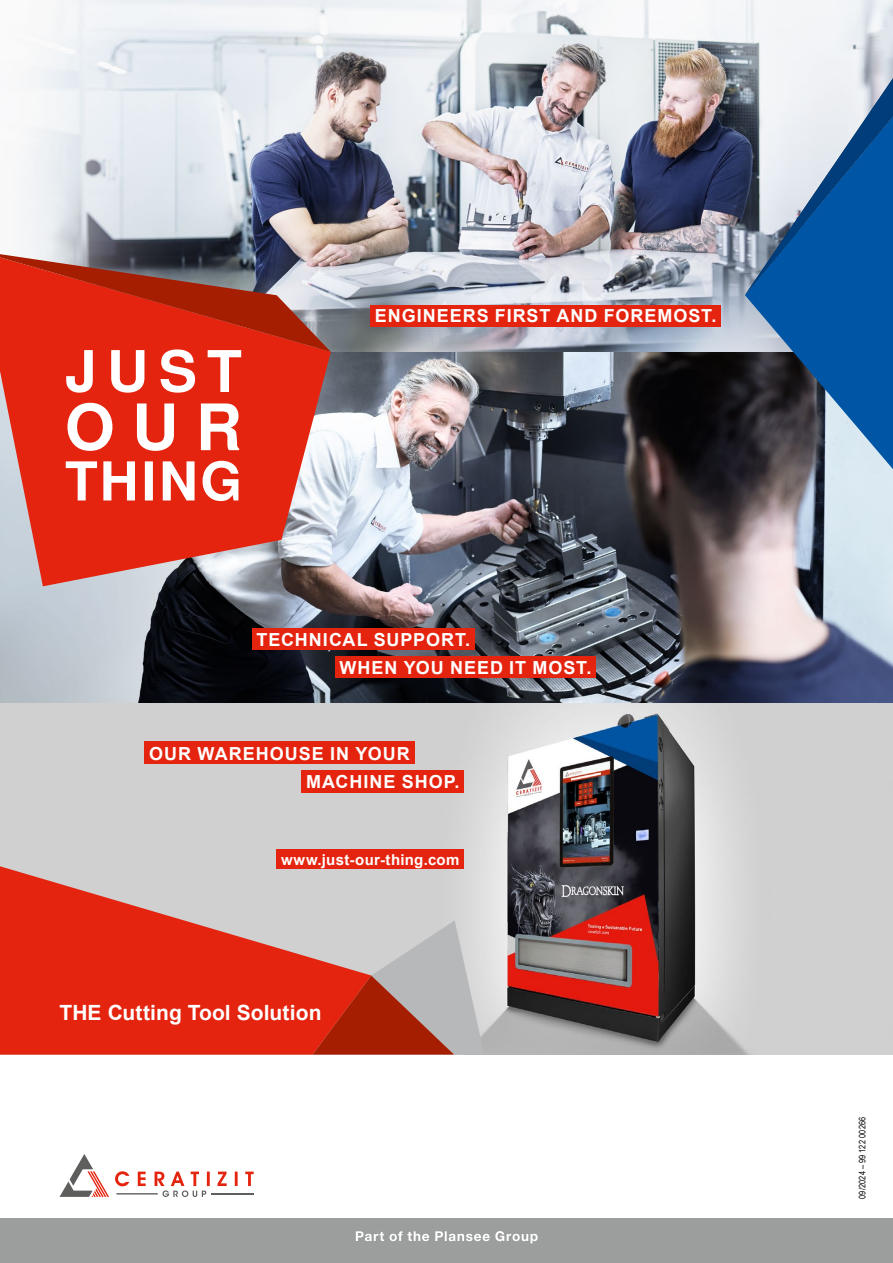
<style>
.page{position:relative;width:893px;height:1263px;background:#fff}
.page>*{position:absolute;margin:0;border:0;box-sizing:border-box;transform-origin:0 0}
.t1{font:700 21px "Arial";letter-spacing:.005em;color:#fff}
.t2{font:700 18px/28px "Arial";letter-spacing:.055em;color:#fff}
.t3{font:700 15px "Arial";letter-spacing:.02em;color:#fff}
.t4{font:9px "Arial Narrow";letter-spacing:.025em;color:#000}
</style>
<div class="page">
<div style="left:0;top:1218px;width:893px;height:45px;background:#9c9d9d"></div>
<svg style="left:356px;top:1231px;width:182px;height:12px"></svg>
<img style="left:0;top:0;width:893px;height:1054px">
<div style="left:252px;top:628px;width:223px;height:22px;background:#e4240e"></div>
<div style="left:335px;top:656px;width:261px;height:22px;background:#e4240e"></div>
<div style="left:370px;top:305px;width:351px;height:21px;background:#e4240e"></div>
<svg style="left:745px;top:295px;width:148px;height:174px;background:#335f89"></svg>
<svg style="left:745px;top:78px;width:148px;height:217px;background:#648eb7"></svg>
<svg style="left:60px;top:1154px;width:49px;height:43px"></svg>
<svg style="left:115px;top:1171px;width:139px;height:26px"></svg>
<div style="left:145px;top:742px;width:270px;height:22px;background:#e4240e"></div>
<div style="left:301px;top:771px;width:163px;height:22px;background:#e4240e"></div>
<div style="left:276px;top:849px;width:188px;height:20px;background:#e4240e"></div>
<svg style="left:0;top:393px;width:331px;height:193px;background:#d5594d"></svg>
<svg style="left:66px;top:461px;width:172px;height:40px"></svg>
<svg style="left:67px;top:403px;width:172px;height:48px"></svg>
<svg style="left:0;top:254px;width:331px;height:139px;background:#c64435"></svg>
<svg style="left:0;top:866px;width:371px;height:188px;background:#de5444"></svg>
<svg style="left:313px;top:920px;width:171px;height:134px;background:#c08980"></svg>
<p class="t2" style="left:375px;top:302px;width:343px">ENGINEERS FIRST AND FOREMOST.</p>
<p class="t2" style="left:339px;top:626px;width:254px;text-indent:-83px">TECHNICAL SUPPORT.<br>WHEN YOU NEED IT MOST.</p>
<p class="t2" style="left:306px;top:739px;width:155px;line-height:28.7px;text-indent:-157px">OUR WAREHOUSE IN YOUR<br>MACHINE SHOP.</p>
<p class="t3" style="left:281px;top:849px;width:180px">www.just-our-thing.com</p>
<p class="t1" style="left:60px;top:998px;width:263px">THE Cutting Tool Solution</p>
<p class="t4" style="left:856px;top:1199px;width:84px;rotate:-90deg">09/2024 – 99 122 00266</p>
</div>
